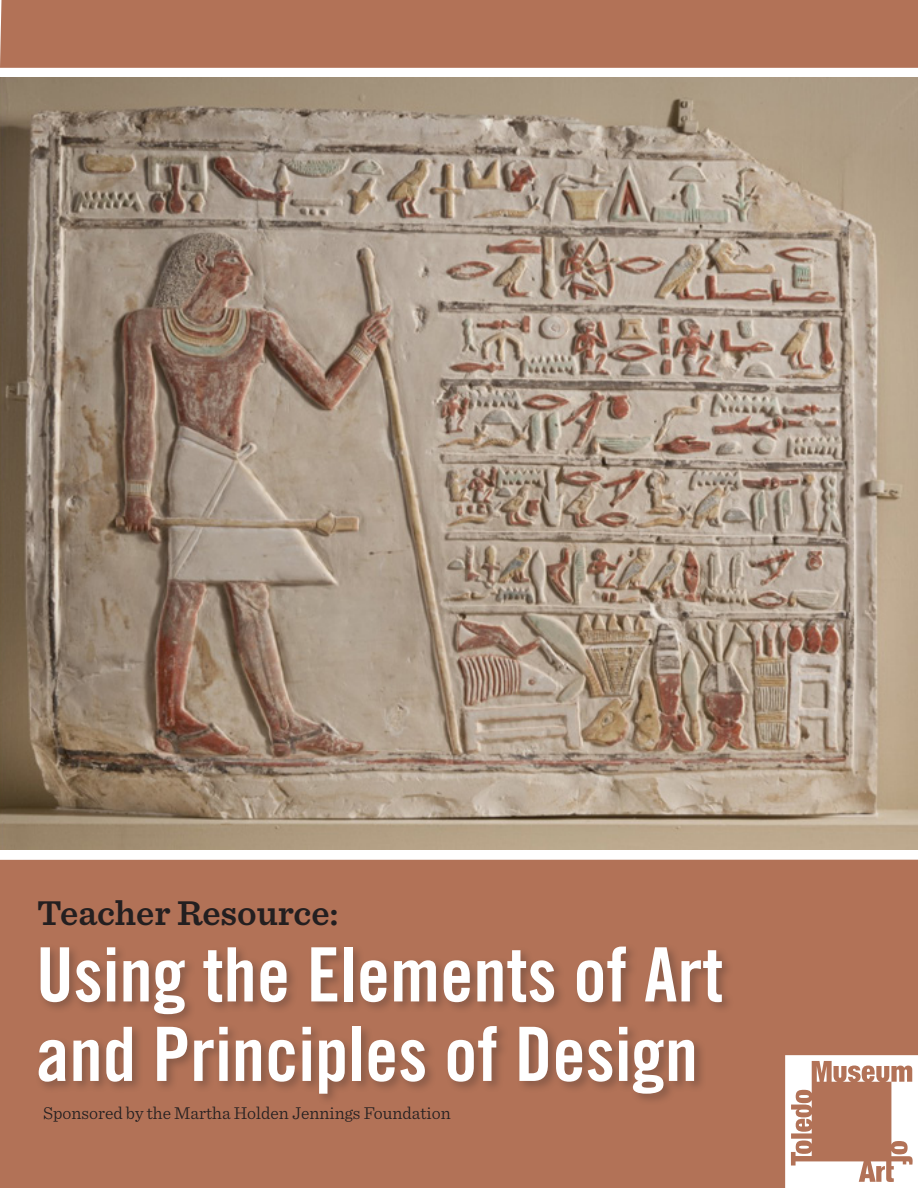
<style>
.page{position:relative;width:918px;height:1188px;background:#fff}
.page>*{position:absolute;margin:0;border:0;box-sizing:border-box;transform-origin:0 0}
.t1{font:700 condensed 75px/79.5px "Trade Gothic No.20";color:#fff}
.t2{font:600 36px "Sentinel";color:#231f20}
.t3{font:300 18px "Sentinel";color:#231f20}
</style>
<div class="page">
<img style="left:0;top:77px;width:918px;height:773px">
<div style="left:0;top:860px;width:918px;height:328px;background:#b27257"></div>
<div style="left:35px;top:943px;width:700px;height:164px;background:#231f20;opacity:.3"></div>
<svg style="left:785px;top:1055px;width:133px;height:133px"></svg>
<div style="left:0;top:0;width:918px;height:68px;background:#b27257"></div>
<p class="t2" style="left:37px;top:885px;width:303px">Teacher Resource:</p>
<p class="t1" style="left:36px;top:934px;width:689px">Using the Elements of Art and Principles of Design</p>
<p class="t3" style="left:43px;top:1099px;width:409px">Sponsored by the Martha Holden Jennings Foundation</p>
</div>
